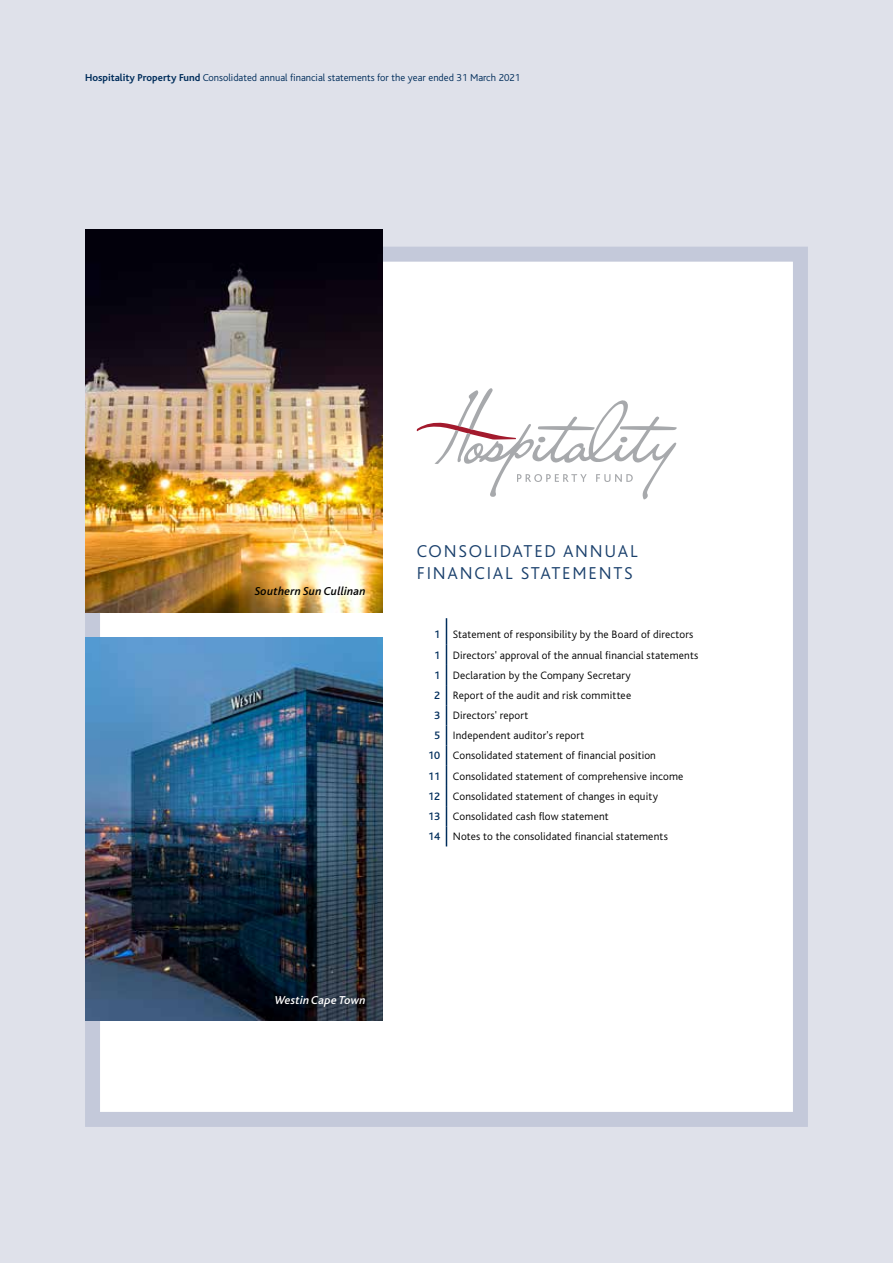
<style>
.page{position:relative;width:893px;height:1263px;background:#dfe1ea}
.page>*{position:absolute;margin:0;border:0;box-sizing:border-box;transform-origin:0 0}
.t1{font:300 18px/21.6px "Bliss";letter-spacing:.1em;color:#1a406c}
.t2{font:italic 500 12px "Bliss";letter-spacing:.015em;color:#000}
.t3{font:italic 500 12px "Bliss";letter-spacing:.015em;color:#fff}
.t4{font:300 11.25px "Bliss";letter-spacing:.015em;color:#000}
.t5{font:300 10.5px "Bliss";color:#002d5b}
.s1{font-weight:700}
.s2{font-weight:500;color:#002d5b}
</style>
<div class="page">
<div style="left:85px;top:247px;width:723px;height:880px;background:#fff;border:15px solid #c4c9da"></div>
<img style="left:85px;top:230px;width:298px;height:382px">
<img style="left:85px;top:638px;width:298px;height:382px">
<svg style="left:416px;top:388px;width:261px;height:111px"></svg>
<svg style="left:446px;top:618px;width:1px;height:228px"></svg>
<p class="t5" style="left:85px;top:72px;width:437px"><span class="s1">Hospitality Property Fund</span> Consolidated annual financial statements for the year ended 31 March 2021</p>
<p class="t2" style="left:255px;top:585px;width:112px">Southern Sun Cullinan</p>
<h1 class="t1" style="left:417px;top:541px;width:222px">CONSOLIDATED ANNUAL<br>FINANCIAL STATEMENTS</h1>
<p class="t4" style="left:434px;top:629px;width:261px"><span class="s2">1</span> Statement of responsibility by the Board of directors</p>
<p class="t4" style="left:434px;top:649px;width:266px"><span class="s2">1</span> Directors' approval of the annual financial statements</p>
<p class="t4" style="left:434px;top:669px;width:198px"><span class="s2">1</span> Declaration by the Company Secretary</p>
<p class="t4" style="left:434px;top:689px;width:199px"><span class="s2">2</span> Report of the audit and risk committee</p>
<p class="t4" style="left:434px;top:709px;width:96px"><span class="s2">3</span> Directors' report</p>
<p class="t4" style="left:434px;top:730px;width:152px"><span class="s2">5</span> Independent auditor's report</p>
<p class="t4" style="left:428px;top:750px;width:229px"><span class="s2">10</span> Consolidated statement of financial position</p>
<p class="t4" style="left:428px;top:770px;width:257px"><span class="s2">11</span> Consolidated statement of comprehensive income</p>
<p class="t4" style="left:428px;top:790px;width:231px"><span class="s2">12</span> Consolidated statement of changes in equity</p>
<p class="t4" style="left:428px;top:810px;width:182px"><span class="s2">13</span> Consolidated cash flow statement</p>
<p class="t4" style="left:428px;top:830px;width:241px"><span class="s2">14</span> Notes to the consolidated financial statements</p>
<p class="t3" style="left:275px;top:993px;width:92px">Westin Cape Town</p>
</div>
